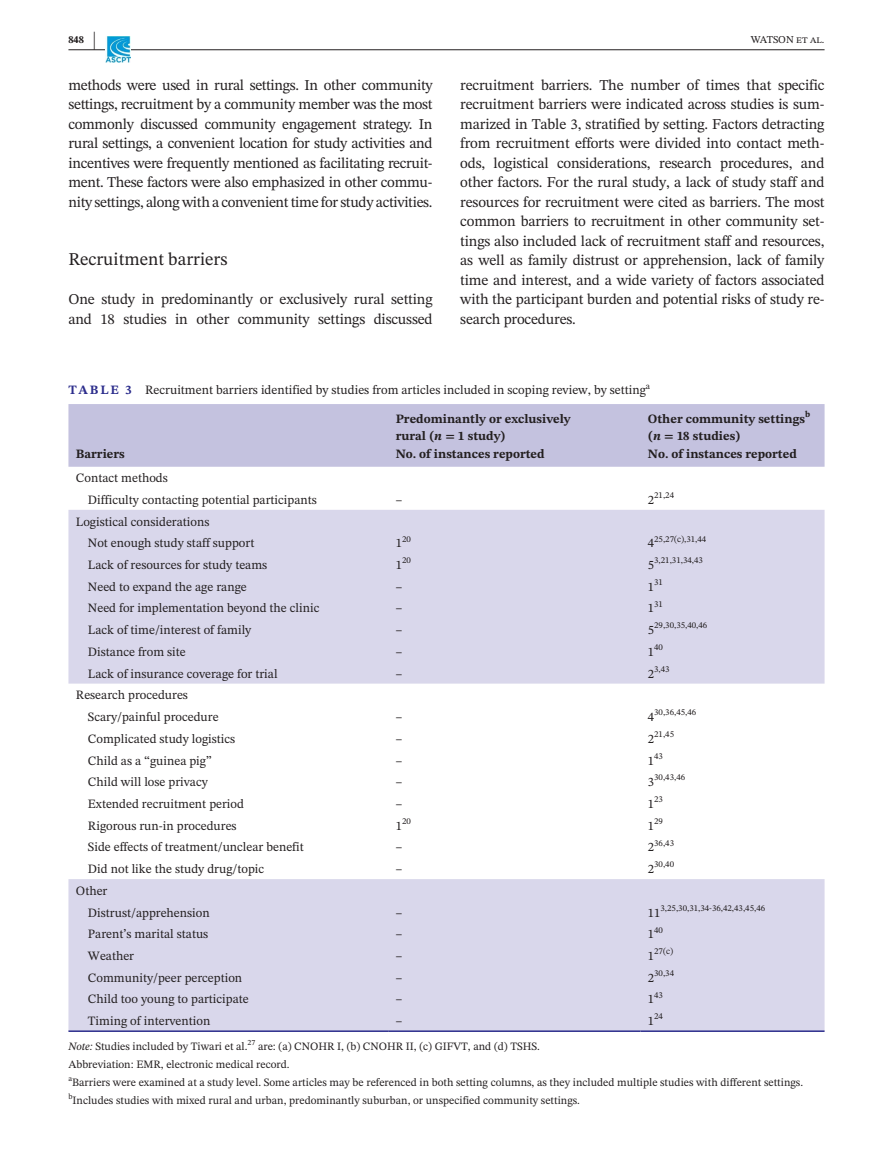
<style>
.page{position:relative;width:893px;height:1174px;background:#fff}
.page>*{position:absolute;margin:0;border:0;box-sizing:border-box;transform-origin:0 0}
.t1{font:18px "STIX Two Text";color:#231f20}
.t2{font:15px/19.5px "STIX Two Text";letter-spacing:-.01em;color:#231f20;text-align:justify}
.t3{font:12.75px/21.8px "STIX Two Text";color:#231f20}
.t4{font:700 12.75px/17.2px "STIX Two Text";color:#231f20}
.t5{font:11.25px/18px "STIX Two Text";color:#231f20}
.t6{font:10.5px "STIX Two Text";color:#231f20}
.t7{font:700 10.5px "STIX Two Text";color:#231f20}
.t8{font:8.85px "STIX Two Text";color:#231f20}
.t9{font:7.8px "STIX Two Text";color:#231f20}
.s1{font-size:21px}
.s2{font-weight:700;color:#2c2d8c}
.s3{font-style:italic}
.s4{font-family:"STIX"}
.s5{font-size:12.75px}
</style>
<div class="page">
<hr style="left:68px;top:49px;width:756px;height:1px;background:#231f20">
<img style="left:105px;top:37px;width:26px;height:25px">
<div style="left:68px;top:404px;width:756px;height:63px;background:#c4c2df"></div>
<svg style="left:68px;top:510px;width:756px;height:520px;fill:#d9d7eb"></svg>
<hr style="left:68px;top:1030px;width:320px;height:2px;background:#2c2d8c">
<hr style="left:388px;top:1030px;width:252px;height:2px;background:#2c2d8c">
<hr style="left:640px;top:1030px;width:184px;height:2px;background:#2c2d8c">
<p class="t7" style="left:68px;top:32px;width:29px">848 <span class="s1">|</span></p>
<p class="t6" style="left:751px;top:32px;width:75px">WATSON et al.</p>
<p class="t2" style="left:68px;top:75px;width:366px">methods were used in rural settings. In other community settings, recruitment by a community member was the most commonly discussed community engagement strategy. In rural settings, a convenient location for study activities and incentives were frequently mentioned as facilitating recruit&shy;ment. These factors were also emphasized in other commu&shy;nity settings, along with a convenient time for study activities.</p>
<p class="t2" style="left:460px;top:75px;width:366px">recruitment barriers. The number of times that specific recruitment barriers were indicated across studies is sum&shy;marized in Table 3, stratified by setting. Factors detracting from recruitment efforts were divided into contact meth&shy;ods, logistical considerations, research procedures, and other factors. For the rural study, a lack of study staff and resources for recruitment were cited as barriers. The most common barriers to recruitment in other community set&shy;tings also included lack of recruitment staff and resources, as well as family distrust or apprehension, lack of family time and interest, and a wide variety of factors associated with the participant burden and potential risks of study re&shy;search procedures.</p>
<p class="t1" style="left:68px;top:246px;width:160px">Recruitment barriers</p>
<p class="t2" style="left:68px;top:289px;width:366px">One study in predominantly or exclusively rural setting and 18 studies in other community settings discussed</p>
<p class="t3" style="left:68px;top:379px;width:579px"><span class="s2">TABLE 3</span> Recruitment barriers identified by studies from articles included in scoping review, by setting</p>
<p class="t8" style="left:646px;top:379px;width:6px">a</p>
<p class="t4" style="left:76px;top:445px;width:50px">Barriers</p>
<p class="t3" style="left:88px;top:467px;width:230px;text-indent:-12px">Contact methods<br>Difficulty contacting potential participants</p>
<p class="t3" style="left:88px;top:510px;width:168px;text-indent:-12px">Logistical considerations<br>Not enough study staff support</p>
<p class="t4" style="left:396px;top:410px;width:176px">Predominantly or exclusively rural (<span class="s3">n</span> <span class="s4">=</span> 1 study)<br>No. of instances reported</p>
<p class="t4" style="left:648px;top:410px;width:164px">Other community settings<sup>b </sup>(<span class="s3">n</span> <span class="s4">=</span> 18 studies)<br>No. of instances reported</p>
<p class="t3" style="left:396px;top:488px;width:8px">–</p>
<p class="t3" style="left:648px;top:488px;width:8px">2</p>
<p class="t8" style="left:654px;top:489px;width:21px">21,24</p>
<p class="t8" style="left:396px;top:532px;width:17px"><span class="s5">1</span>20</p>
<p class="t3" style="left:648px;top:532px;width:8px">4</p>
<p class="t8" style="left:654px;top:532px;width:54px">25,27(c),31,44</p>
<p class="t3" style="left:88px;top:554px;width:181px">Lack of resources for study teams</p>
<p class="t8" style="left:396px;top:554px;width:17px"><span class="s5">1</span>20</p>
<p class="t8" style="left:648px;top:554px;width:57px"><span class="s5">5</span>3,21,31,34,43</p>
<p class="t3" style="left:88px;top:575px;width:160px">Need to expand the age range</p>
<p class="t3" style="left:396px;top:575px;width:8px">–</p>
<p class="t3" style="left:648px;top:575px;width:8px">1</p>
<p class="t8" style="left:654px;top:575px;width:10px">31</p>
<p class="t8" style="left:654px;top:597px;width:10px">31</p>
<p class="t3" style="left:88px;top:597px;width:233px">Need for implementation beyond the clinic</p>
<p class="t3" style="left:396px;top:597px;width:8px">–</p>
<p class="t3" style="left:648px;top:597px;width:8px">1</p>
<p class="t3" style="left:88px;top:619px;width:165px">Lack of time/interest of family</p>
<p class="t3" style="left:396px;top:619px;width:8px">–</p>
<p class="t3" style="left:648px;top:619px;width:8px">5</p>
<p class="t8" style="left:654px;top:619px;width:55px">29,30,35,40,46</p>
<p class="t3" style="left:88px;top:640px;width:99px">Distance from site</p>
<p class="t3" style="left:396px;top:640px;width:8px">–</p>
<p class="t8" style="left:648px;top:641px;width:17px"><span class="s5">1</span>40</p>
<p class="t3" style="left:88px;top:662px;width:191px">Lack of insurance coverage for trial</p>
<p class="t3" style="left:396px;top:662px;width:8px">–</p>
<p class="t3" style="left:648px;top:662px;width:8px">2</p>
<p class="t8" style="left:654px;top:662px;width:17px">3,43</p>
<p class="t3" style="left:88px;top:684px;width:132px;text-indent:-12px">Research procedures<br>Scary/painful procedure</p>
<p class="t3" style="left:396px;top:706px;width:8px">–</p>
<p class="t8" style="left:648px;top:706px;width:50px"><span class="s5">4</span>30,36,45,46</p>
<p class="t3" style="left:88px;top:727px;width:149px">Complicated study logistics</p>
<p class="t3" style="left:396px;top:727px;width:8px">–</p>
<p class="t3" style="left:648px;top:727px;width:8px">2</p>
<p class="t8" style="left:654px;top:727px;width:21px">21,45</p>
<p class="t3" style="left:88px;top:749px;width:125px">Child as a “guinea pig”</p>
<p class="t3" style="left:396px;top:749px;width:8px">–</p>
<p class="t3" style="left:648px;top:749px;width:8px">1</p>
<p class="t8" style="left:654px;top:749px;width:10px">43</p>
<p class="t3" style="left:88px;top:771px;width:121px">Child will lose privacy</p>
<p class="t3" style="left:396px;top:771px;width:8px">–</p>
<p class="t3" style="left:648px;top:771px;width:8px">3</p>
<p class="t8" style="left:654px;top:771px;width:32px">30,43,46</p>
<p class="t3" style="left:88px;top:792px;width:158px">Extended recruitment period</p>
<p class="t3" style="left:396px;top:792px;width:8px">–</p>
<p class="t8" style="left:648px;top:793px;width:17px"><span class="s5">1</span>23</p>
<p class="t3" style="left:88px;top:814px;width:150px">Rigorous run-in procedures</p>
<p class="t3" style="left:396px;top:814px;width:8px">1</p>
<p class="t8" style="left:654px;top:814px;width:10px">29</p>
<p class="t8" style="left:402px;top:814px;width:10px">20</p>
<p class="t3" style="left:648px;top:814px;width:8px">1</p>
<p class="t3" style="left:88px;top:836px;width:217px">Side effects of treatment/unclear benefit</p>
<p class="t3" style="left:396px;top:836px;width:8px">–</p>
<p class="t3" style="left:648px;top:836px;width:8px">2</p>
<p class="t8" style="left:654px;top:836px;width:21px">36,43</p>
<p class="t3" style="left:88px;top:858px;width:178px">Did not like the study drug/topic</p>
<p class="t3" style="left:396px;top:858px;width:8px">–</p>
<p class="t8" style="left:648px;top:858px;width:28px"><span class="s5">2</span>30,40</p>
<p class="t3" style="left:88px;top:879px;width:123px;text-indent:-12px">Other<br>Distrust/apprehension</p>
<p class="t3" style="left:396px;top:901px;width:8px">–</p>
<p class="t8" style="left:648px;top:901px;width:119px"><span class="s5">11</span>3,25,30,31,34-36,42,43,45,46</p>
<p class="t3" style="left:88px;top:923px;width:122px">Parent’s marital status</p>
<p class="t3" style="left:396px;top:923px;width:8px">–</p>
<p class="t8" style="left:648px;top:923px;width:17px"><span class="s5">1</span>40</p>
<p class="t3" style="left:88px;top:944px;width:48px">Weather</p>
<p class="t3" style="left:396px;top:944px;width:8px">–</p>
<p class="t8" style="left:648px;top:945px;width:27px"><span class="s5">1</span>27(c)</p>
<p class="t3" style="left:88px;top:966px;width:156px">Community/peer perception</p>
<p class="t3" style="left:396px;top:966px;width:8px">–</p>
<p class="t8" style="left:648px;top:966px;width:28px"><span class="s5">2</span>30,34</p>
<p class="t3" style="left:88px;top:988px;width:162px">Child too young to participate</p>
<p class="t3" style="left:396px;top:988px;width:8px">–</p>
<p class="t8" style="left:648px;top:988px;width:17px"><span class="s5">1</span>43</p>
<p class="t3" style="left:88px;top:1010px;width:124px">Timing of intervention</p>
<p class="t3" style="left:396px;top:1010px;width:8px">–</p>
<p class="t3" style="left:648px;top:1010px;width:8px">1</p>
<p class="t8" style="left:654px;top:1010px;width:10px">24</p>
<p class="t5" style="left:68px;top:1037px;width:181px"><span class="s3">Note:</span> Studies included by Tiwari et al.</p>
<p class="t9" style="left:248px;top:1036px;width:9px">27</p>
<p class="t5" style="left:68px;top:1037px;width:473px;text-indent:190px">are: (a) CNOHR I, (b) CNOHR II, (c) GIFVT, and (d) TSHS.<br>Abbreviation: EMR, electronic medical record.</p>
<p class="t9" style="left:68px;top:1072px;width:5px">a</p>
<p class="t5" style="left:72px;top:1073px;width:732px">Barriers were examined at a study level. Some articles may be referenced in both setting columns, as they included multiple studies with different settings.</p>
<p class="t9" style="left:68px;top:1090px;width:6px">b</p>
<p class="t5" style="left:73px;top:1091px;width:509px">Includes studies with mixed rural and urban, predominantly suburban, or unspecified community settings.</p>
</div>
